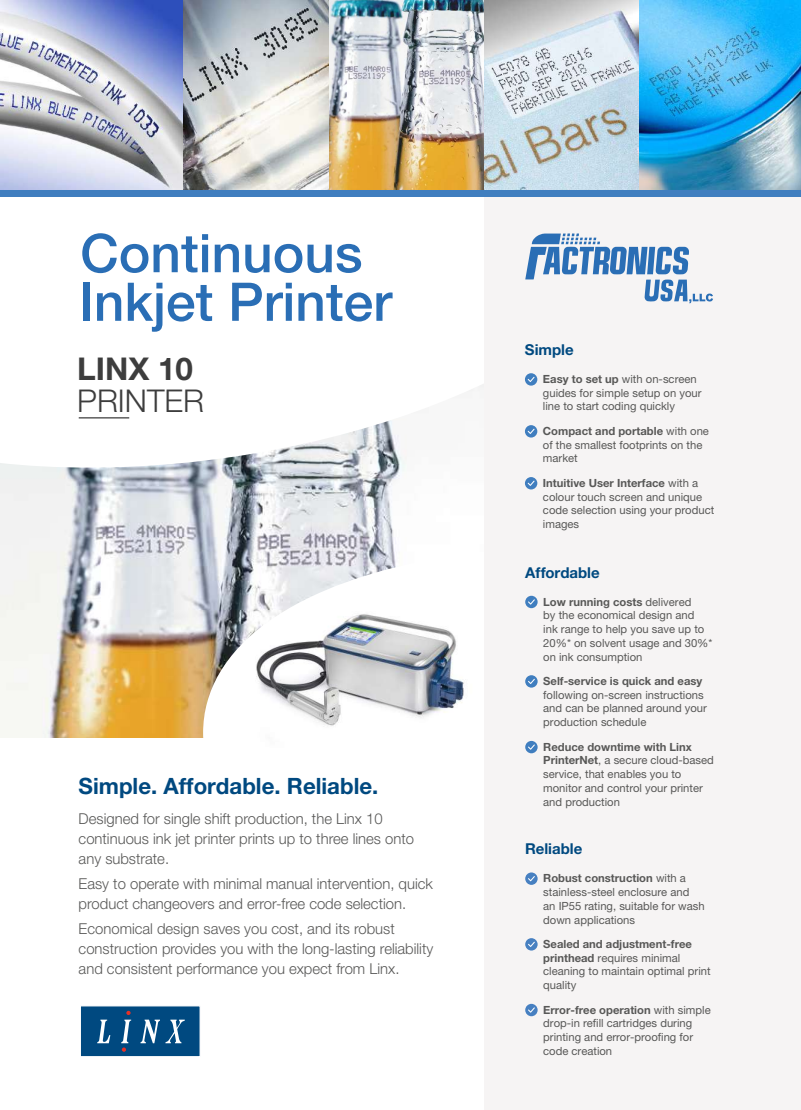
<style>
.page{position:relative;width:801px;height:1110px;background:#fff}
.page>*{position:absolute;margin:0;border:0;box-sizing:border-box;transform-origin:0 0}
.t1{font:500 53.25px/48.5px "Helvetica Neue LT Pro";color:#2a6eb5}
.t2{font:300 31.38px "Helvetica Neue LT Pro";color:#3d3d3d}
.t3{font:700 31.38px "Helvetica Neue LT Pro";color:#3d3d3d}
.t4{font:700 22.5px "Helvetica Neue LT Pro";color:#004980}
.t5{font:300 15px/20px "Helvetica Neue LT Pro";color:#585857}
.t6{font:700 15px "Helvetica Neue LT Pro";color:#004980}
.t7{font:11.25px/13.8px "Helvetica Neue LT Pro";color:#585857}
.t8{font:700 11.25px "Helvetica Neue LT Pro";color:#585857}
.s1{font-weight:700}
</style>
<div class="page">
<img style="left:0;top:477px;width:398px;height:260px">
<svg style="left:0;top:384px;width:484px;height:93px"></svg>
<hr style="left:79px;top:417px;width:50px;height:1px;background:#3d3d3d">
<div style="left:484px;top:197px;width:317px;height:912px;background:#f6f4f4"></div>
<div style="left:80px;top:1005px;width:121px;height:51px;background:#004980;border:1px solid #fff"></div>
<svg style="left:98px;top:1019px;width:12px;height:23px"></svg>
<svg style="left:141px;top:1019px;width:44px;height:23px"></svg>
<svg style="left:121px;top:1010px;width:10px;height:41px"></svg>
<svg style="left:525px;top:233px;width:188px;height:70px"></svg>
<svg style="left:525px;top:595px;width:12px;height:13px"></svg>
<svg style="left:528px;top:599px;width:7px;height:5px"></svg>
<div style="left:525px;top:675px;width:12px;height:12px;background:#407ebf;border-radius:50%"></div>
<svg style="left:528px;top:678px;width:7px;height:5px"></svg>
<svg style="left:525px;top:740px;width:12px;height:13px"></svg>
<svg style="left:528px;top:744px;width:7px;height:5px"></svg>
<div style="left:525px;top:872px;width:12px;height:12px;background:#4780c1;border-radius:50%"></div>
<svg style="left:528px;top:876px;width:7px;height:5px"></svg>
<svg style="left:525px;top:937px;width:12px;height:13px"></svg>
<svg style="left:528px;top:941px;width:7px;height:5px"></svg>
<svg style="left:525px;top:1003px;width:12px;height:12px"></svg>
<svg style="left:528px;top:1007px;width:7px;height:5px"></svg>
<div style="left:525px;top:373px;width:12px;height:12px;background:#407ebf;border-radius:50%"></div>
<svg style="left:528px;top:377px;width:6px;height:5px"></svg>
<div style="left:525px;top:425px;width:12px;height:12px;background:#407ebf;border-radius:50%"></div>
<svg style="left:528px;top:428px;width:6px;height:6px"></svg>
<svg style="left:525px;top:477px;width:12px;height:12px"></svg>
<svg style="left:528px;top:480px;width:6px;height:5px"></svg>
<div style="left:0;top:189px;width:801px;height:8px;background:#407ebf"></div>
<svg style="left:203px;top:545px;width:195px;height:193px"></svg>
<img style="left:241px;top:587px;width:223px;height:151px">
<img style="left:0;top:0;width:801px;height:189px">
<h1 class="t1" style="left:79px;top:228px;width:314px">Continuous<br>Inkjet Printer</h1>
<h2 class="t3" style="left:77px;top:349px;width:117px">LINX 10</h2>
<h2 class="t2" style="left:77px;top:381px;width:128px">PRINTER</h2>
<h3 class="t4" style="left:79px;top:771px;width:301px">Simple. Affordable. Reliable.</h3>
<h3 class="t5" style="left:79px;top:808px;width:337px">Designed for single shift production, the Linx 10 continuous ink jet printer prints up to three lines onto any substrate.</h3>
<h3 class="t5" style="left:79px;top:873px;width:356px">Easy to operate with minimal manual intervention, quick product changeovers and error-free code selection.</h3>
<h3 class="t5" style="left:79px;top:918px;width:356px">Economical design saves you cost, and its robust construction provides you with the long-lasting reliability and consistent performance you expect from Linx.</h3>
<h3 class="t6" style="left:525px;top:340px;width:50px">Simple</h3>
<p class="t7" style="left:543px;top:372px;width:160px"><span class="s1">Easy to set up</span> with on-screen guides for simple setup on your line to start coding quickly</p>
<p class="t7" style="left:543px;top:424px;width:168px"><span class="s1">Compact and portable</span> with one of the smallest footprints on the market</p>
<p class="t7" style="left:543px;top:475px;width:173px"><span class="s1">Intuitive User Interface</span> with a colour touch screen and unique code selection using your product images</p>
<h3 class="t6" style="left:525px;top:562px;width:76px">Affordable</h3>
<p class="t7" style="left:543px;top:594px;width:171px"><span class="s1">Low running costs</span> delivered<br>by the economical design and<br>ink range to help you save up to<br>20%* on solvent usage and 30%* on ink consumption</p>
<p class="t8" style="left:543px;top:673px;width:161px">Self-service is quick and easy</p>
<p class="t7" style="left:543px;top:687px;width:165px">following on-screen instructions and can be planned around your production schedule</p>
<p class="t7" style="left:543px;top:739px;width:172px"><span class="s1">Reduce downtime with Linx<br>PrinterNet</span>, a secure cloud-based service, that enables you to monitor and control your printer and production</p>
<h3 class="t6" style="left:525px;top:839px;width:59px">Reliable</h3>
<p class="t7" style="left:543px;top:870px;width:163px"><span class="s1">Robust construction</span> with a stainless-steel enclosure and<br>an IP55 rating, suitable for wash down applications</p>
<p class="t7" style="left:543px;top:936px;width:169px"><span class="s1">Sealed and adjustment-free printhead</span> requires minimal cleaning to maintain optimal print quality</p>
<p class="t7" style="left:543px;top:1002px;width:169px"><span class="s1">Error-free operation</span> with simple drop-in refill cartridges during printing and error-proofing for code creation</p>
</div>
